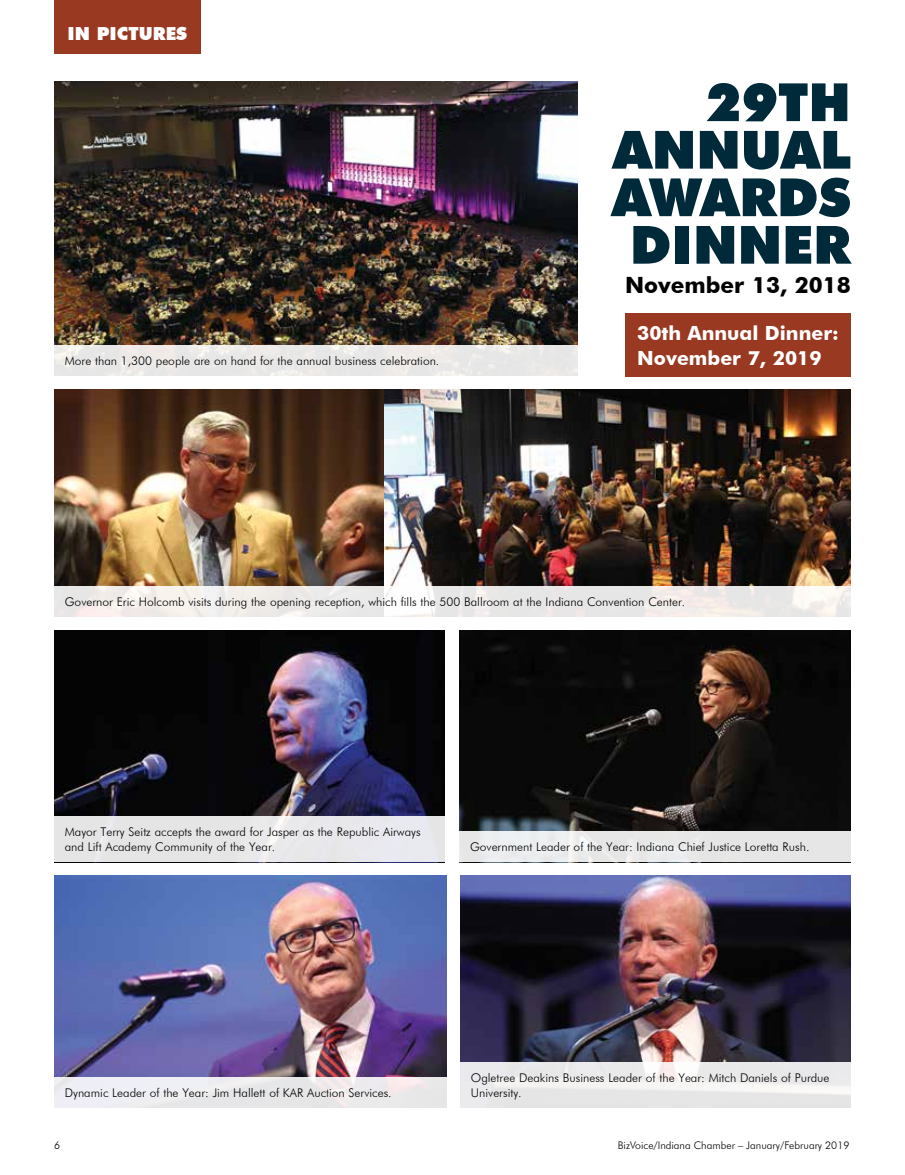
<style>
.page{position:relative;width:905px;height:1175px;background:#fff}
.page>*{position:absolute;margin:0;border:0;box-sizing:border-box;transform-origin:0 0}
.t1{font:900 52.8px/47.5px "Futura BT";color:#002a3a;text-align:right}
.t2{font:700 22.5px "Futura BT";color:#000}
.t3{font:700 19.5px/24.5px "Futura BT";color:#fff}
.t4{font:900 18px "Futura BT";color:#fff}
.t5{font:300 12px/15px "Futura BT";color:#000}
.t6{font:300 10.5px "Futura BT";color:#000}
</style>
<div class="page">
<img style="left:54px;top:81px;width:523px;height:264px">
<div style="left:54px;top:0;width:147px;height:54px;background:#993921"></div>
<img style="left:54px;top:389px;width:796px;height:197px">
<img style="left:459px;top:630px;width:391px;height:201px">
<img style="left:54px;top:875px;width:392px;height:201px">
<img style="left:54px;top:630px;width:391px;height:186px">
<img style="left:460px;top:875px;width:390px;height:186px">
<div style="left:625px;top:313px;width:225px;height:64px;background:#993921"></div>
<div style="left:54px;top:816px;width:391px;height:46px;background:#e6e6e7"></div>
<div style="left:459px;top:831px;width:391px;height:31px;background:linear-gradient(to right,#eceeef,#e5e5e4)"></div>
<svg style="left:460px;top:1061px;width:390px;height:46px;fill:#eae9ea"></svg>
<svg style="left:54px;top:586px;width:796px;height:31px;fill:#ede9e7"></svg>
<div style="left:54px;top:1076px;width:392px;height:31px;background:#edeaed"></div>
<div style="left:54px;top:345px;width:523px;height:31px;background:#e8e8e7"></div>
<h3 class="t4" style="left:68px;top:23px;width:121px">IN PICTURES</h3>
<p class="t5" style="left:65px;top:353px;width:376px">More than 1,300 people are on hand for the annual business celebration.</p>
<h1 class="t1" style="left:612px;top:78px;width:240px">29TH<br>ANNUAL<br>AWARDS<br>DINNER</h1>
<h2 class="t2" style="left:625px;top:271px;width:227px">November 13, 2018</h2>
<h3 class="t3" style="left:637px;top:321px;width:203px">30th Annual Dinner:<br>November 7, 2019</h3>
<p class="t5" style="left:65px;top:594px;width:622px">Governor Eric Holcomb visits during the opening reception, which fills the 500 Ballroom at the Indiana Convention Center.</p>
<p class="t5" style="left:65px;top:824px;width:357px">Mayor Terry Seitz accepts the award for Jasper as the Republic Airways and Lift Academy Community of the Year.</p>
<p class="t5" style="left:470px;top:839px;width:341px">Government Leader of the Year: Indiana Chief Justice Loretta Rush.</p>
<p class="t5" style="left:65px;top:1084px;width:328px">Dynamic Leader of the Year: Jim Hallett of KAR Auction Services.</p>
<p class="t5" style="left:471px;top:1069px;width:360px">Ogletree Deakins Business Leader of the Year: Mitch Daniels of Purdue<br>University.</p>
<p class="t6" style="left:54px;top:1139px;width:8px">6</p>
<p class="t6" style="left:618px;top:1139px;width:233px">BizVoice/Indiana Chamber – January/February 2019</p>
</div>
